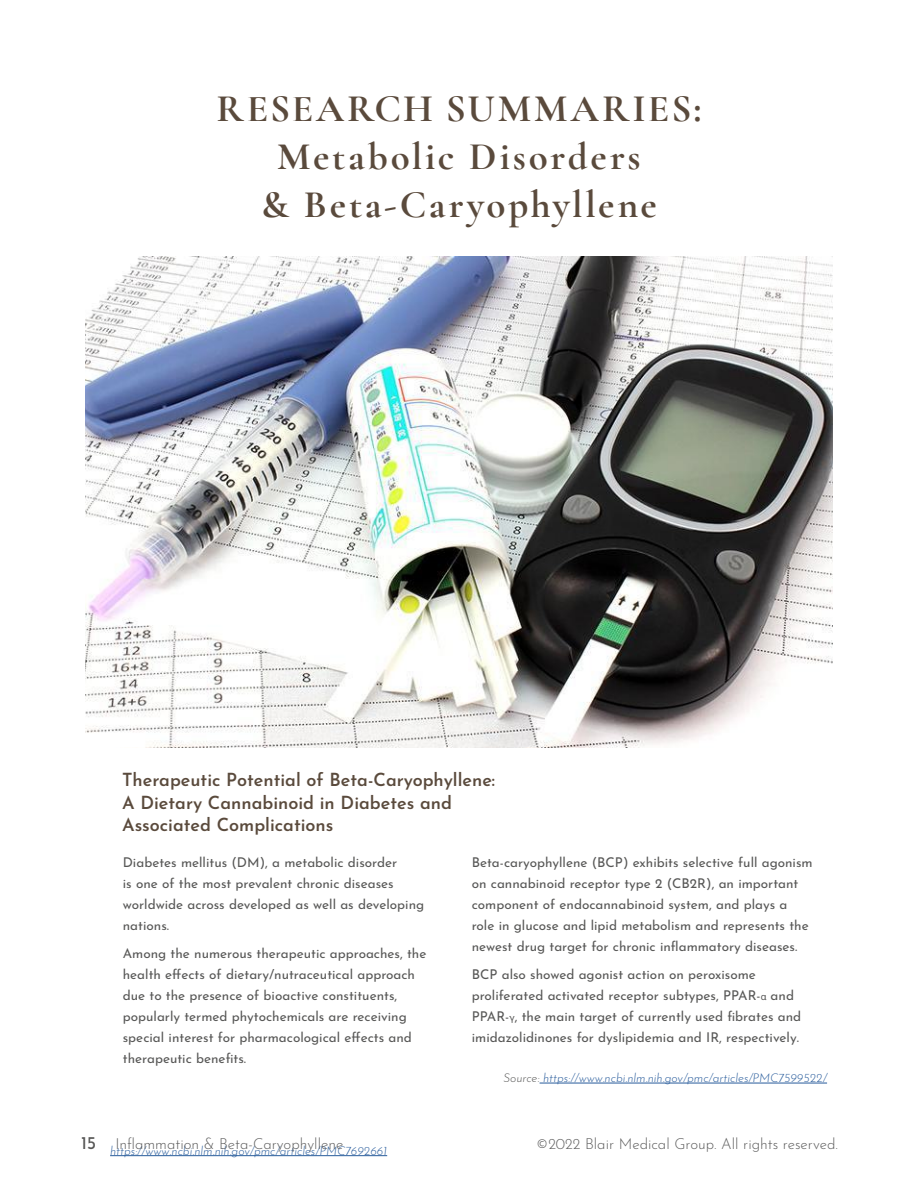
<style>
.page{position:relative;width:918px;height:1188px;background:#fff}
.page>*{position:absolute;margin:0;border:0;box-sizing:border-box;transform-origin:0 0}
.t1{font:700 39px/48px "Cormorant Garamond";letter-spacing:.07em;color:#5a4a3c;text-align:center}
.t2{font:600 18px/22.5px "Josefin Sans";color:#5a4a3c}
.t3{font:300 15px "Josefin Sans";color:#5c5c5c}
.t4{font:13.5px/21px "Josefin Sans";color:#575756}
.t5{font:italic 300 12px "Josefin Sans";color:#275b9b}
.s1{color:#575756}
.s2{font-weight:400;font-size:18px;color:#575756}
</style>
<div class="page">
<img style="left:85px;top:257px;width:748px;height:491px">
<hr style="left:540px;top:1083px;width:287px;height:1px;background:#275b9b">
<hr style="left:110px;top:1155px;width:277px;height:1px;background:#275b9b">
<h1 class="t1" style="left:216px;top:84px;width:487px">RESEARCH SUMMARIES:<br>Metabolic Disorders<br>&amp; Beta-Caryophyllene</h1>
<h2 class="t2" style="left:122px;top:766px;width:375px">Therapeutic Potential of Beta-Caryophyllene:<br>A Dietary Cannabinoid in Diabetes and<br>Associated Complications</h2>
<p class="t4" style="left:472px;top:850px;width:342px">Beta-caryophyllene (BCP) exhibits selective full agonism on cannabinoid receptor type 2 (CB2R), an important component of endocannabinoid system, and plays a role in glucose and lipid metabolism and represents the newest drug target for chronic inflammatory diseases.</p>
<p class="t4" style="left:472px;top:962px;width:331px">BCP also showed agonist action on peroxisome proliferated activated receptor subtypes, PPAR- and PPAR- , the main target of currently used fibrates and imidazolidinones for dyslipidemia and IR, respectively.</p>
<p class="t4" style="left:123px;top:850px;width:303px">Diabetes mellitus (DM), a metabolic disorder<br>is one of the most prevalent chronic diseases worldwide across developed as well as developing nations.</p>
<p class="t4" style="left:123px;top:941px;width:305px">Among the numerous therapeutic approaches, the health effects of dietary/nutraceutical approach due to the presence of bioactive constituents, popularly termed phytochemicals are receiving special interest for pharmacological effects and therapeutic benefits.</p>
<p class="t5" style="left:504px;top:1068px;width:325px"><span class="s1">Source:</span> https://www.ncbi.nlm.nih.gov/pmc/articles/PMC7599522/</p>
<p class="t3" style="left:81px;top:1132px;width:264px"><span class="s2">15</span> Inflammation &amp; Beta-Caryophyllene</p>
<p class="t3" style="left:536px;top:1132px;width:303px">©2022 Blair Medical Group. All rights reserved.</p>
<p class="t5" style="left:110px;top:1141px;width:279px">https://www.ncbi.nlm.nih.gov/pmc/articles/PMC7692661</p>
</div>
